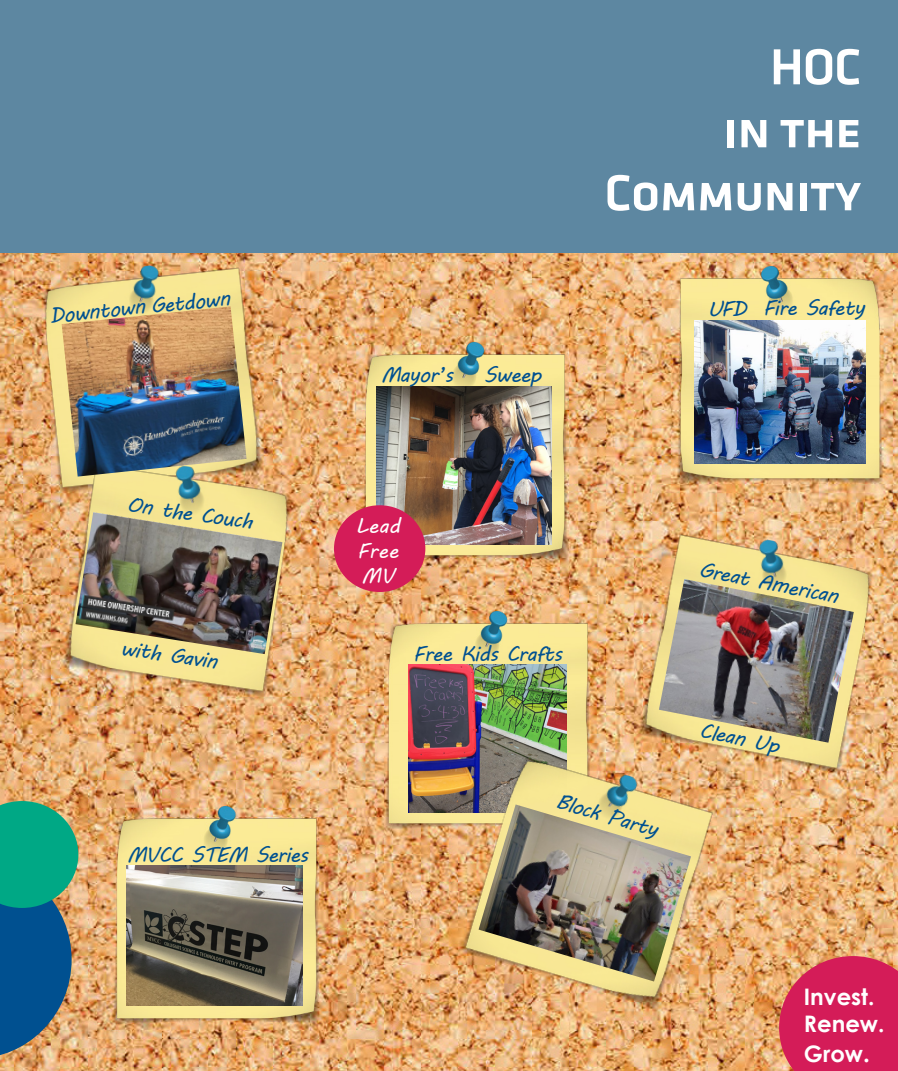
<style>
.page{position:relative;width:898px;height:1071px;background:#fff}
.page>*{position:absolute;margin:0;border:0;box-sizing:border-box;transform-origin:0 0}
.t1{font:52.5px/63px "Klavika Med Caps SC";letter-spacing:-.025em;color:#fff;text-align:right}
.t2{font:700 22.75px/27.3px "Century Gothic";color:#fff}
.t3{font:21px "MV Boli";letter-spacing:-.04em;color:#005090}
.t4{font:21px/25.2px "MV Boli";color:#fff;text-align:justify}
.s1{font-size:24.5px}
</style>
<div class="page">
<img style="left:0;top:253px;width:898px;height:818px">
<svg style="left:0;top:801px;width:78px;height:258px;background:#1a7b87"></svg>
<div style="left:0;top:0;width:898px;height:253px;background:#5d87a1"></div>
<img style="left:0;top:253px;width:325px;height:191px">
<img style="left:617px;top:266px;width:281px;height:230px">
<img style="left:302px;top:343px;width:325px;height:230px">
<img style="left:0;top:444px;width:338px;height:273px">
<img style="left:325px;top:611px;width:250px;height:230px">
<img style="left:54px;top:806px;width:325px;height:231px">
<img style="left:575px;top:511px;width:323px;height:288px">
<img style="left:62px;top:306px;width:185px;height:171px">
<img style="left:376px;top:387px;width:176px;height:157px">
<div style="left:334px;top:505px;width:91px;height:87px;background:#d41c58;border-radius:50%"></div>
<img style="left:694px;top:320px;width:171px;height:144px">
<img style="left:75px;top:512px;width:207px;height:142px">
<img style="left:126px;top:866px;width:176px;height:140px">
<img style="left:408px;top:665px;width:158px;height:62px">
<img style="left:399px;top:727px;width:376px;height:313px">
<img style="left:659px;top:579px;width:195px;height:164px">
<img style="left:478px;top:804px;width:213px;height:178px">
<svg style="left:779px;top:956px;width:119px;height:115px;background:#d52c5a"></svg>
<p class="t3" style="left:48px;top:302px;width:183px;rotate:-6deg">Downtown Getdown</p>
<p class="t3" style="left:129px;top:490px;width:128px;rotate:8deg">On the Couch</p>
<p class="t3" style="left:123px;top:633px;width:99px;rotate:8deg">with Gavin</p>
<p class="t3" style="left:127px;top:840px;width:182px">MVCC STEM Series</p>
<p class="t1" style="left:604px;top:36px;width:259px">HOC<br>in the<br>Community</p>
<p class="t3" style="left:381px;top:361px;width:74px">Mayor’s</p>
<p class="t3" style="left:484px;top:361px;width:59px">Sweep</p>
<p class="t3" style="left:707px;top:294px;width:159px">UFD Fire Safety</p>
<p class="t4" style="left:355px;top:512px;width:46px">Lead Free MV</p>
<p class="t3" style="left:413px;top:639px;width:150px">Free Kids Crafts</p>
<p class="t3" style="left:561px;top:786px;width:107px;rotate:17deg">Block Party</p>
<p class="t3" style="left:702px;top:555px;width:143px;rotate:11deg">Great American</p>
<p class="t3" style="left:702px;top:716px;width:82px;rotate:11deg">Clean Up</p>
<p class="t2" style="left:804px;top:982px;width:82px">Invest.<br>Renew.</p>
<p class="t2" style="left:804px;top:1039px;width:68px">Grow<span class="s1">.</span></p>
</div>
